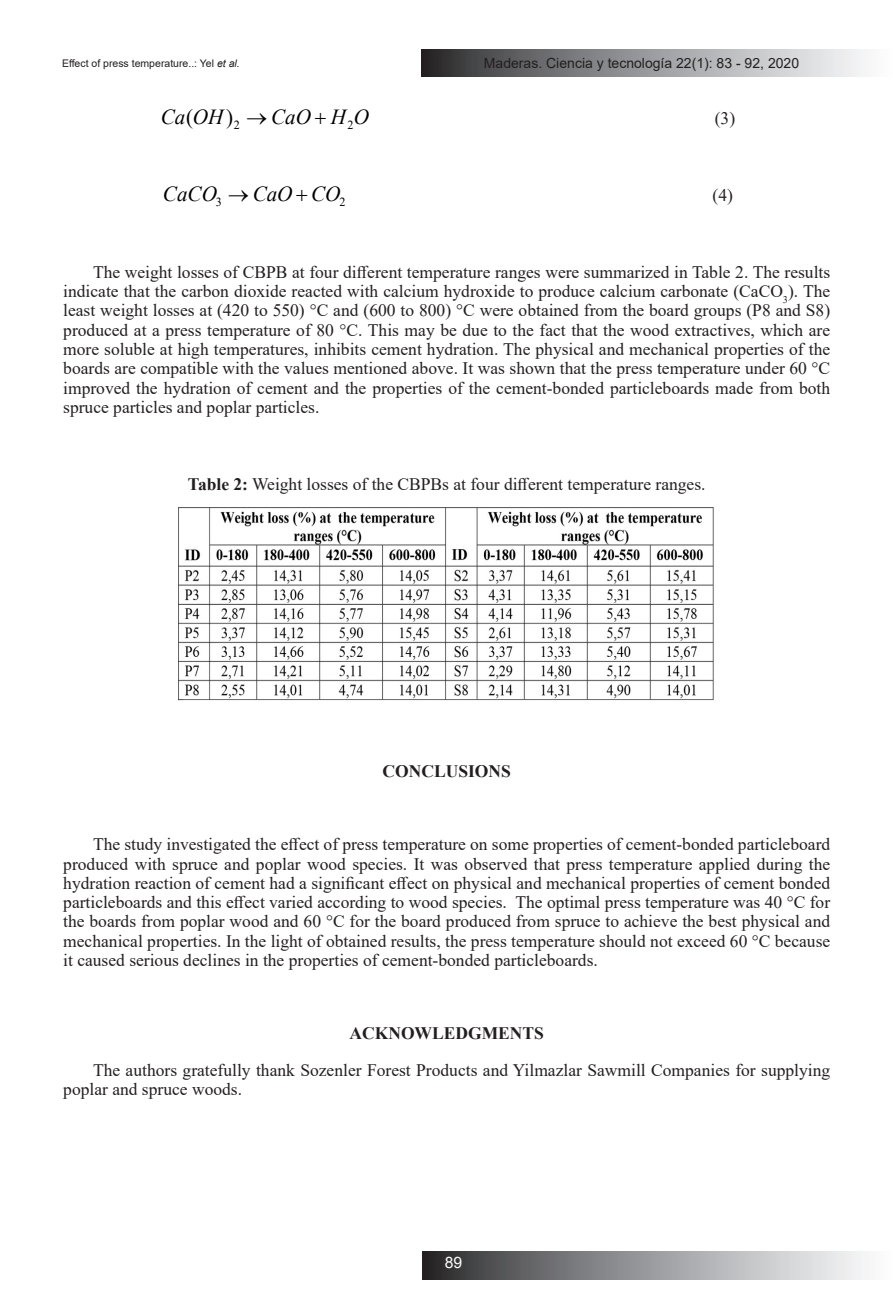
<style>
.page{position:relative;width:893px;height:1315px;background:#fff}
.page>*{position:absolute;margin:0;border:0;box-sizing:border-box;transform-origin:0 0}
.t1{font:italic 21.35px "Times New Roman";letter-spacing:.005em;color:#000}
.t2{font:21.35px "Times New Roman";color:#000}
.t3{font:17.5px/19.2px "Times New Roman";color:#231f20;text-align:justify}
.t4{font:700 17.5px "Times New Roman";color:#231f20}
.t5{font:15.75px "Arial";color:#fff}
.t6{font:14px "Arial";color:#231f20}
.t7{font:12.42px "Times New Roman";color:#000}
.t8{font:10.5px "Arial";color:#231f20}
.s1{font-style:italic}
.s2{font-style:normal}
.s3{font-weight:700}
</style>
<div class="page">
<svg style="left:422px;top:49px;width:444px;height:28px;background:#949597"></svg>
<svg style="left:423px;top:1252px;width:444px;height:27px;background:#949597"></svg>
<img style="left:179px;top:508px;width:535px;height:193px">
<p class="t8" style="left:62px;top:56px;width:179px">Effect of press temperature..: Yel <span class="s1">et al.</span></p>
<p class="t6" style="left:484px;top:53px;width:317px">Maderas. Ciencia y tecnología 22(1): 83 - 92, 2020</p>
<p class="t1" style="left:161px;top:102px;width:210px">Ca OH <span class="s2">)</span> → CaO H O</p>
<p class="t2" style="left:186px;top:101px;width:8px">(</p>
<p class="t3" style="left:715px;top:108px;width:22px">(3)</p>
<p class="t7" style="left:234px;top:116px;width:8px">2</p>
<p class="t7" style="left:347px;top:116px;width:8px">2</p>
<p class="t1" style="left:163px;top:179px;width:55px">CaCO</p>
<p class="t1" style="left:228px;top:179px;width:114px">→ CaO CO</p>
<p class="t7" style="left:216px;top:193px;width:8px">3</p>
<p class="t7" style="left:340px;top:193px;width:8px">2</p>
<p class="t3" style="left:713px;top:185px;width:22px">(4)</p>
<p class="t3" style="left:63px;top:262px;width:768px;text-indent:30px">The weight losses of CBPB at four different temperature ranges were summarized in Table 2. The results indicate that the carbon dioxide reacted with calcium hydroxide to produce calcium carbonate (CaCO<sub>3</sub>). The least weight losses at (420 to 550) °C and (600 to 800) °C were obtained from the board groups (P8 and S8) produced at a press temperature of 80 °C. This may be due to the fact that the wood extractives, which are more soluble at high temperatures, inhibits cement hydration. The physical and mechanical properties of the boards are compatible with the values mentioned above. It was shown that the press temperature under 60 °C improved the hydration of cement and the properties of the cement-bonded particleboards made from both spruce particles and poplar particles.</p>
<p class="t3" style="left:188px;top:474px;width:519px"><span class="s3">Table 2:</span> Weight losses of the CBPBs at four different temperature ranges.</p>
<p class="t4" style="left:383px;top:758px;width:130px">CONCLUSIONS</p>
<p class="t3" style="left:63px;top:834px;width:768px;text-indent:30px">The study investigated the effect of press temperature on some properties of cement-bonded particleboard produced with spruce and poplar wood species. It was observed that press temperature applied during the hydration reaction of cement had a significant effect on physical and mechanical properties of cement bonded particleboards and this effect varied according to wood species. The optimal press temperature was 40 °C for the boards from poplar wood and 60 °C for the board produced from spruce to achieve the best physical and mechanical properties. In the light of obtained results, the press temperature should not exceed 60 °C because it caused serious declines in the properties of cement-bonded particleboards.</p>
<p class="t4" style="left:349px;top:1021px;width:196px">ACKNOWLEDGMENTS</p>
<p class="t3" style="left:63px;top:1060px;width:768px;text-indent:30px">The authors gratefully thank Sozenler Forest Products and Yilmazlar Sawmill Companies for supplying poplar and spruce woods.</p>
<p class="t5" style="left:445px;top:1252px;width:19px">89</p>
</div>
